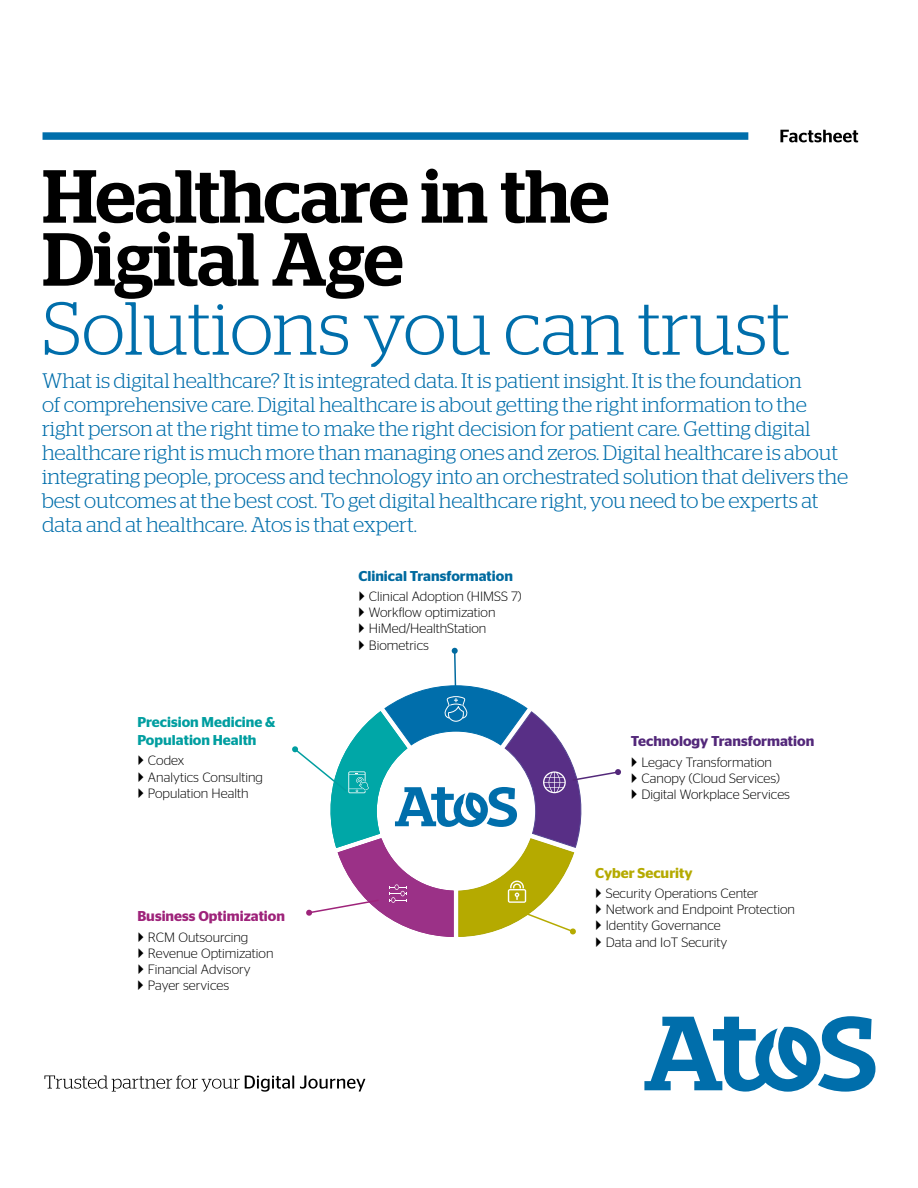
<style>
.page{position:relative;width:918px;height:1188px;background:#fff}
.page>*{position:absolute;margin:0;border:0;box-sizing:border-box;transform-origin:0 0}
.t1{font:500 75px/63px "Stag";letter-spacing:-.005em;color:#000}
.t2{font:300 75px "Stag";letter-spacing:-.005em;color:#006eab}
.t3{font:300 21px/24px "Stag";letter-spacing:-.005em;color:#006eab}
.t4{font:600 14.25px/18px "Stag Sans";color:#009ea0}
.t5{font:600 14.25px "Stag Sans";color:#53287a}
.t6{font:600 14.25px "Stag Sans";color:#006a9f}
.t7{font:600 14.25px "Stag Sans";color:#9e237a}
.t8{font:600 14.25px "Stag Sans";color:#b5aa00}
.t9{font:300 13.5px/16.2px "Stag Sans";color:#000}
</style>
<div class="page">
<svg style="left:44px;top:1075px;width:321px;height:17px"></svg>
<div style="left:43px;top:132px;width:705px;height:8px;background:#006eab"></div>
<svg style="left:780px;top:130px;width:78px;height:12px"></svg>
<svg style="left:644px;top:1016px;width:231px;height:76px"></svg>
<svg style="left:292px;top:647px;width:329px;height:290px"></svg>
<h1 class="t1" style="left:43px;top:164px;width:568px">Healthcare in the<br>Digital Age</h1>
<h1 class="t2" style="left:43px;top:286px;width:749px">Solutions you can trust</h1>
<p class="t3" style="left:42px;top:369px;width:808px">What is digital healthcare? It is integrated data. It is patient insight. It is the foundation<br>of comprehensive care. Digital healthcare is about getting the right information to the right person at the right time to make the right decision for patient care. Getting digital healthcare right is much more than managing ones and zeros. Digital healthcare is about integrating people, process and technology into an orchestrated solution that delivers the best outcomes at the best cost. To get digital healthcare right, you need to be experts at data and at healthcare. Atos is that expert.</p>
<p class="t4" style="left:137px;top:713px;width:139px">Precision Medicine &amp;<br>Population Health</p>
<p class="t9" style="left:148px;top:752px;width:117px">Codex<br>Analytics Consulting<br>Population Health</p>
<p class="t7" style="left:137px;top:908px;width:149px">Business Optimization</p>
<p class="t9" style="left:148px;top:929px;width:127px">RCM Outsourcing<br>Revenue Optimization<br>Financial Advisory<br>Payer services</p>
<p class="t6" style="left:358px;top:567px;width:156px">Clinical Transformation</p>
<p class="t9" style="left:369px;top:588px;width:154px">Clinical Adoption (HIMSS 7)<br>Workflow optimization<br>HiMed/HealthStation<br>Biometrics</p>
<p class="t5" style="left:631px;top:733px;width:185px">Technology Transformation</p>
<p class="t9" style="left:641px;top:754px;width:150px">Legacy Transformation<br>Canopy (Cloud Services)<br>Digital Workplace Services</p>
<p class="t8" style="left:595px;top:864px;width:99px">Cyber Security</p>
<p class="t9" style="left:606px;top:885px;width:191px">Security Operations Center<br>Network and Endpoint Protection<br>Identity Governance<br>Data and IoT Security</p>
</div>
